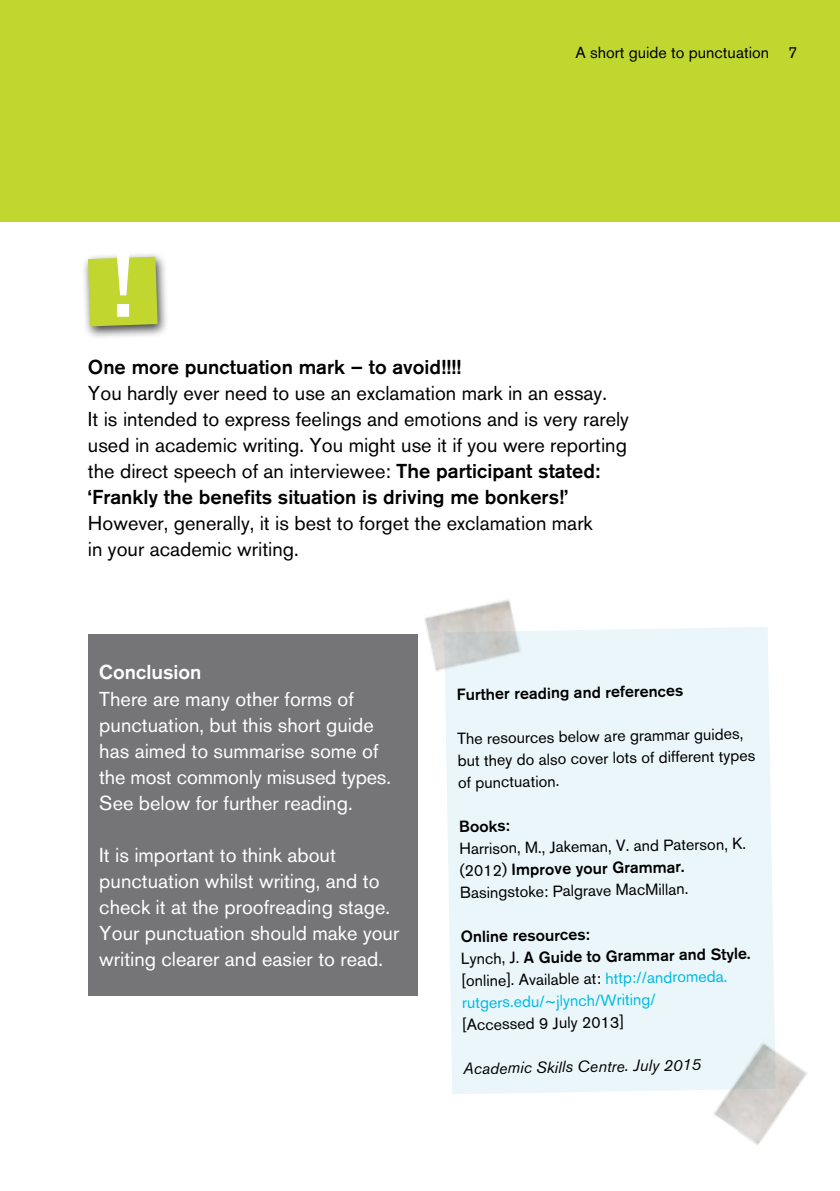
<style>
.page{position:relative;width:840px;height:1191px;background:#fff}
.page>*{position:absolute;margin:0;border:0;box-sizing:border-box;transform-origin:0 0}
.t1{font:20px/26px "Akzidenz Grotesk BQ";color:#000}
.t2{font:20px/26px "Akzidenz Grotesk BQ";color:#fff}
.t3{font:500 20px "Akzidenz Grotesk BQ";color:#000}
.t4{font:500 20px "Akzidenz Grotesk BQ";color:#fff}
.t5{font:16px/22px "Akzidenz Grotesk BQ";color:#000}
.t6{font:16px/22px "Akzidenz Grotesk BQ";color:#00bbe3}
.t7{font:500 16px "Akzidenz Grotesk BQ";color:#000}
.t8{font:italic 16px "Akzidenz Grotesk BQ";color:#000}
.s1{font-weight:500}
.s2{font-weight:500;color:#000}
.s3{color:#000}
</style>
<div class="page">
<div style="left:0;top:0;width:839px;height:221px;background:#c1d72f"></div>
<div style="left:445px;top:627px;width:330px;height:467px;background:#eaf6fa"></div>
<div style="left:88px;top:634px;width:329px;height:361px;background:#757477"></div>
<img style="left:690px;top:1027px;width:117px;height:118px">
<img style="left:417px;top:599px;width:107px;height:82px">
<div style="left:81px;top:252px;width:88px;height:88px;background:#000;opacity:.75"></div>
<svg style="left:88px;top:252px;width:70px;height:74px;background:#c9da57"></svg>
<p class="t5" style="left:575px;top:41px;width:223px">A short guide to punctuation 7</p>
<p class="t3" style="left:88px;top:354px;width:374px">One more punctuation mark – to avoid!!!!</p>
<p class="t1" style="left:88px;top:379px;width:542px">You hardly ever need to use an exclamation mark in an essay.<br>It is intended to express feelings and emotions and is very rarely used in academic writing. You might use it if you were reporting the direct speech of an interviewee: <span class="s1">The participant stated: ‘Frankly the benefits situation is driving me bonkers!’</span></p>
<p class="t1" style="left:88px;top:509px;width:506px">However, generally, it is best to forget the exclamation mark in your academic writing.</p>
<p class="t4" style="left:99px;top:660px;width:103px">Conclusion</p>
<p class="t2" style="left:99px;top:685px;width:293px">There are many other forms of punctuation, but this short guide has aimed to summarise some of the most commonly misused types.<br>See below for further reading.</p>
<p class="t2" style="left:99px;top:841px;width:301px">It is important to think about punctuation whilst writing, and to check it at the proofreading stage.<br>Your punctuation should make your writing clearer and easier to read.</p>
<p class="t7" style="left:456px;top:684px;width:228px;rotate:-1deg">Further reading and references</p>
<p class="t5" style="left:457px;top:727px;width:299px;rotate:-1deg">The resources below are grammar guides, but they do also cover lots of different types of punctuation.</p>
<p class="t7" style="left:458px;top:816px;width:52px;rotate:-1deg">Books:</p>
<p class="t5" style="left:459px;top:837px;width:288px;rotate:-1deg">Harrison, M., Jakeman, V. and Paterson, K. (2012) <span class="s1">Improve your Grammar.<br></span>Basingstoke: Palgrave MacMillan.</p>
<p class="t6" style="left:460px;top:925px;width:291px;rotate:-1deg"><span class="s2">Online resources:<br></span><span class="s3">Lynch, J.</span> <span class="s2">A Guide to Grammar and Style. </span><span class="s3">[online]. Available at:</span> http://andromeda. rutgers.edu/~jlynch/Writing/</p>
<p class="t5" style="left:462px;top:1013px;width:163px;rotate:-1deg">[Accessed 9 July 2013]</p>
<p class="t8" style="left:462px;top:1059px;width:239px;rotate:-1deg">Academic Skills Centre. July 2015</p>
</div>
